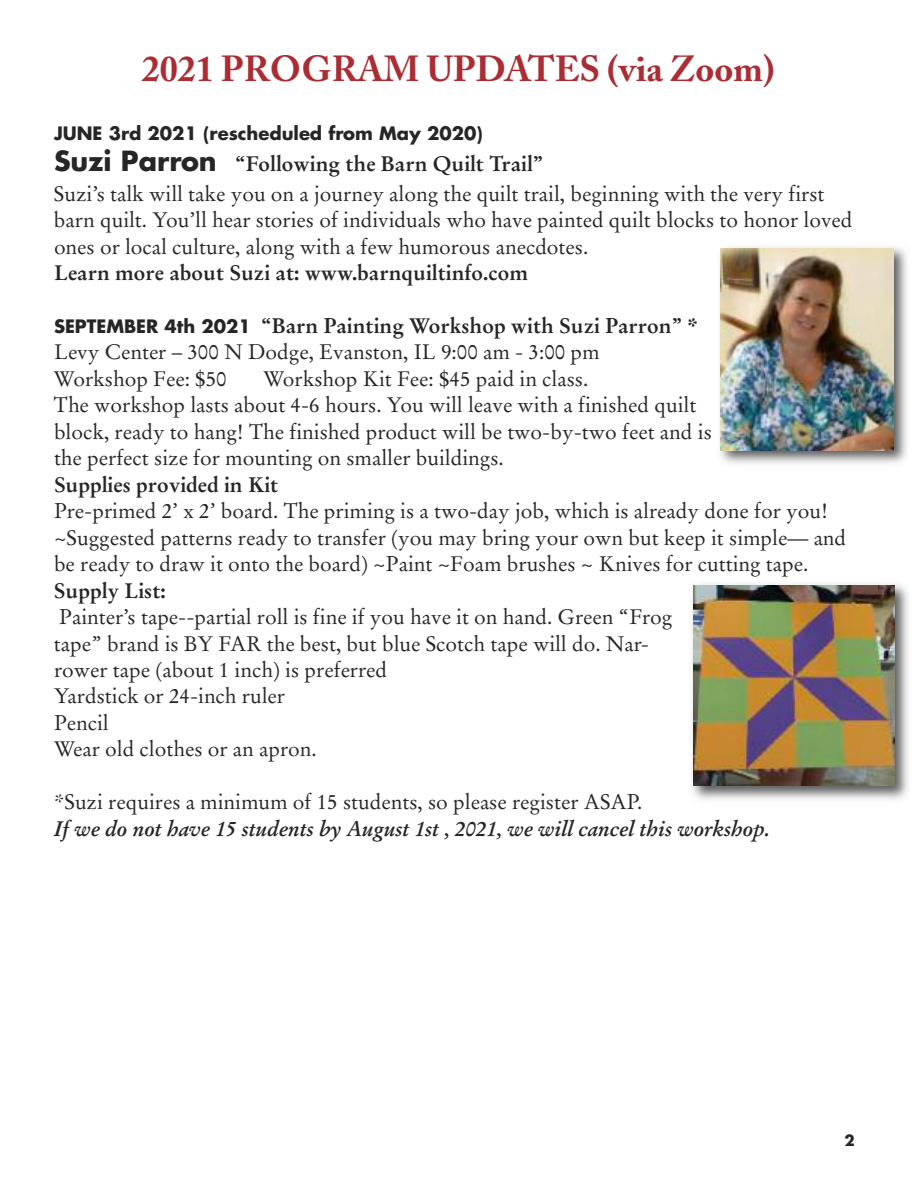
<style>
.page{position:relative;width:918px;height:1188px;background:#fff}
.page>*{position:absolute;margin:0;border:0;box-sizing:border-box;transform-origin:0 0}
.t1{font:700 36px "Adobe Caslon";color:#ac2c34}
.t2{font:21px/26.4px "Stempel Garamond";color:#272627}
.t3{font:700 21px "Stempel Garamond";color:#272627}
.t4{font:italic 700 21px "Stempel Garamond";color:#272627}
.t5{font:700 18px "Futura";color:#272627}
.t6{font:700 15px "Futura";color:#272627}
.s1{font-family:"Futura";font-weight:700;font-size:27px}
.s2{font-weight:700}
.s3{font-family:"Futura";font-weight:700;font-size:18px}
</style>
<div class="page">
<img style="left:720px;top:247px;width:187px;height:217px">
<img style="left:721px;top:248px;width:173px;height:203px">
<img style="left:692px;top:584px;width:216px;height:216px">
<img style="left:693px;top:585px;width:202px;height:201px">
<h1 class="t1" style="left:142px;top:54px;width:634px">2021 PROGRAM UPDATES (via Zoom)</h1>
<p class="t5" style="left:54px;top:125px;width:430px">JUNE 3rd 2021 (rescheduled from May 2020)</p>
<p class="t2" style="left:54px;top:151px;width:772px;line-height:29.4px"><span class="s1">Suzi Parron</span> <span class="s2">“Following the Barn Quilt Trail”<br></span>Suzi’s talk will take you on a journey along the quilt trail, beginning with the very first</p>
<p class="t2" style="left:54px;top:209px;width:800px">barn quilt. You’ll hear stories of individuals who have painted quilt blocks to honor loved ones or local culture, along with a few humorous anecdotes.</p>
<p class="t3" style="left:54px;top:264px;width:476px">Learn more about Suzi at: www.barnquiltinfo.com</p>
<p class="t2" style="left:54px;top:314px;width:646px"><span class="s3">SEPTEMBER 4th 2021</span> <span class="s2">“Barn Painting Workshop with Suzi Parron” *<br></span>Levy Center – 300 N Dodge, Evanston, IL 9:00 am - 3:00 pm<br>Workshop Fee: $50</p>
<p class="t2" style="left:54px;top:367px;width:659px;text-indent:210px">Workshop Kit Fee: $45 paid in class.<br>The workshop lasts about 4-6 hours. You will leave with a finished quilt block, ready to hang! The finished product will be two-by-two feet and is the perfect size for mounting on smaller buildings.</p>
<p class="t3" style="left:54px;top:475px;width:226px">Supplies provided in Kit</p>
<p class="t2" style="left:54px;top:500px;width:794px">Pre-primed 2’ x 2’ board. The priming is a two-day job, which is already done for you! ~Suggested patterns ready to transfer (you may bring your own but keep it simple— and be ready to draw it onto the board) ~Paint ~Foam brushes ~ Knives for cutting tape.</p>
<p class="t3" style="left:54px;top:581px;width:113px">Supply List:</p>
<p class="t2" style="left:54px;top:606px;width:620px">Painter’s tape--partial roll is fine if you have it on hand. Green “Frog tape” brand is BY FAR the best, but blue Scotch tape will do. Nar&shy;rower tape (about 1 inch) is preferred<br>Yardstick or 24-inch ruler<br>Pencil<br>Wear old clothes or an apron.</p>
<p class="t2" style="left:54px;top:791px;width:590px">*Suzi requires a minimum of 15 students, so please register ASAP.</p>
<p class="t4" style="left:54px;top:819px;width:718px">If we do not have 15 students by August 1st , 2021, we will cancel this workshop.</p>
<p class="t6" style="left:845px;top:1134px;width:12px">2</p>
</div>
